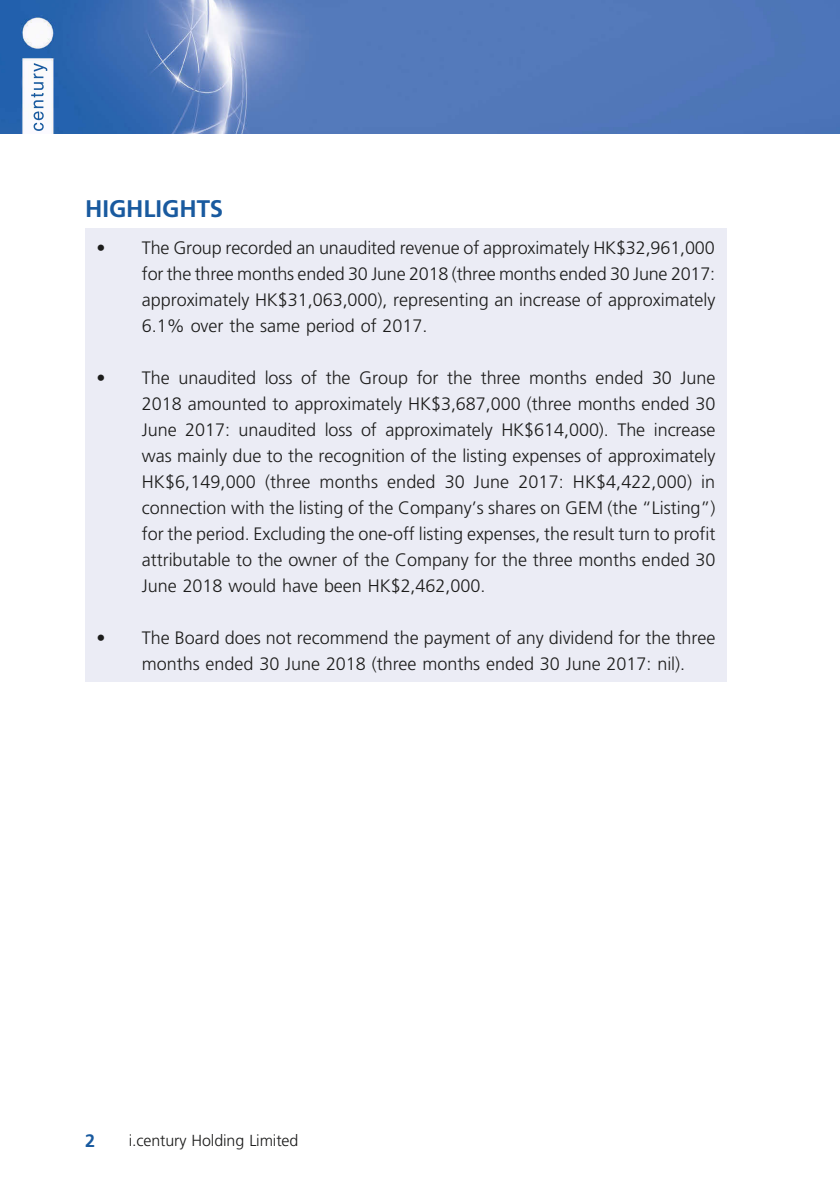
<style>
.page{position:relative;width:840px;height:1191px;background:#fff}
.page>*{position:absolute;margin:0;border:0;box-sizing:border-box;transform-origin:0 0}
.t1{font:700 24px "Frutiger LT Std";letter-spacing:-.005em;color:#195a9f}
.t2{font:300 18px/26px "Frutiger LT Std";letter-spacing:-.005em;color:#1c1c1b;text-align:justify}
.t3{font:700 18px "Frutiger LT Std";color:#195a9f}
.t4{font:300 16px "Frutiger LT Std";letter-spacing:-.01em;color:#1c1c1b}
</style>
<div class="page">
<img style="left:0;top:0;width:839px;height:133px">
<svg style="left:31px;top:63px;width:16px;height:68px"></svg>
<div style="left:85px;top:228px;width:641px;height:453px;background:#ebecf5"></div>
<h1 class="t1" style="left:85px;top:194px;width:140px">HIGHLIGHTS</h1>
<p class="t2" style="left:142px;top:235px;width:574px;text-indent:-45px">• The Group recorded an unaudited revenue of approximately HK$32,961,000 for the three months ended 30 June 2018 (three months ended 30 June 2017: approximately HK$31,063,000), representing an increase of approximately 6.1% over the same period of 2017.</p>
<p class="t2" style="left:142px;top:365px;width:575px;text-indent:-45px">• The unaudited loss of the Group for the three months ended 30 June 2018 amounted to approximately HK$3,687,000 (three months ended 30<br>June 2017: unaudited loss of approximately HK$614,000). The increase was mainly due to the recognition of the listing expenses of approximately HK$6,149,000 (three months ended 30 June 2017: HK$4,422,000) in connection with the listing of the Company’s shares on GEM (the “Listing”) for the period. Excluding the one-off listing expenses, the result turn to profit attributable to the owner of the Company for the three months ended 30<br>June 2018 would have been HK$2,462,000.</p>
<p class="t2" style="left:142px;top:625px;width:574px;text-indent:-45px">• The Board does not recommend the payment of any dividend for the three months ended 30 June 2018 (three months ended 30 June 2017: nil).</p>
<p class="t3" style="left:85px;top:1130px;width:12px">2</p>
<p class="t4" style="left:129px;top:1131px;width:171px">i.century Holding Limited</p>
</div>
